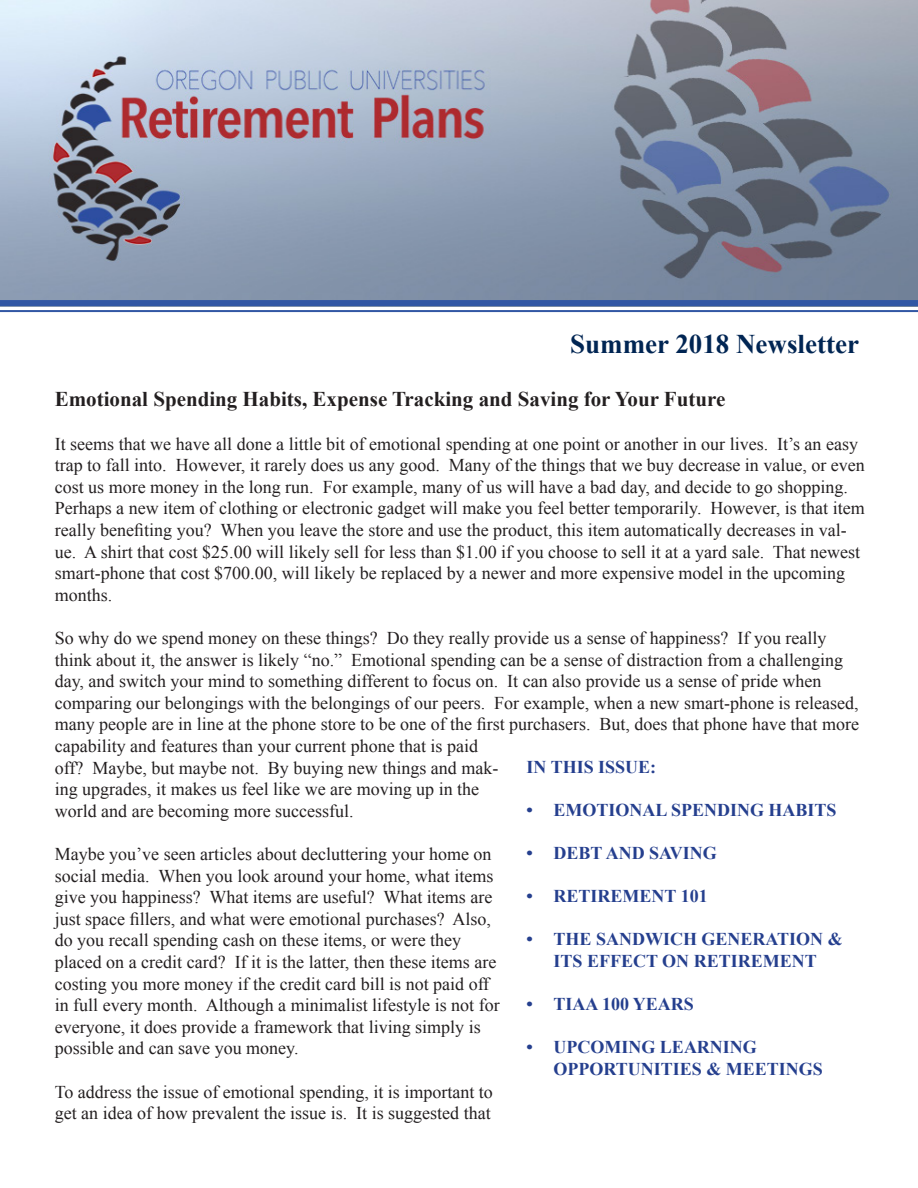
<style>
.page{position:relative;width:918px;height:1188px;background:#fff}
.page>*{position:absolute;margin:0;border:0;box-sizing:border-box;transform-origin:0 0}
.t1{font:700 27px "Times New Roman";color:#002553}
.t2{font:700 21px "Times New Roman";color:#231f20}
.t3{font:18px/21.6px "Times New Roman";color:#231f20}
.t4{font:700 18px/21.6px "Times New Roman";color:#253f8e;text-align:center}
</style>
<div class="page">
<img style="left:0;top:0;width:918px;height:300px">
<div style="left:0;top:300px;width:918px;height:6px;background:#3257a4"></div>
<hr style="left:0;top:310px;width:918px;height:2px;background:#3257a4">
<p class="t1" style="left:570px;top:325px;width:290px">Summer 2018 Newsletter</p>
<p class="t2" style="left:55px;top:385px;width:672px">Emotional Spending Habits, Expense Tracking and Saving for Your Future</p>
<p class="t3" style="left:55px;top:433px;width:812px">It seems that we have all done a little bit of emotional spending at one point or another in our lives. It’s an easy trap to fall into. However, it rarely does us any good. Many of the things that we buy decrease in value, or even cost us more money in the long run. For example, many of us will have a bad day, and decide to go shopping.<br>Perhaps a new item of clothing or electronic gadget will make you feel better temporarily. However, is that item really benefiting you? When you leave the store and use the product, this item automatically decreases in val&shy;ue. A shirt that cost $25.00 will likely sell for less than $1.00 if you choose to sell it at a yard sale. That newest smart-phone that cost $700.00, will likely be replaced by a newer and more expensive model in the upcoming months.</p>
<p class="t3" style="left:55px;top:627px;width:806px">So why do we spend money on these things? Do they really provide us a sense of happiness? If you really think about it, the answer is likely “no.” Emotional spending can be a sense of distraction from a challenging day, and switch your mind to something different to focus on. It can also provide us a sense of pride when comparing our belongings with the belongings of our peers. For example, when a new smart-phone is released, many people are in line at the phone store to be one of the first purchasers. But, does that phone have that more capability and features than your current phone that is paid<br>off? Maybe, but maybe not. By buying new things and mak-<br>ing upgrades, it makes us feel like we are moving up in the<br>world and are becoming more successful.</p>
<p class="t3" style="left:55px;top:843px;width:446px">Maybe you’ve seen articles about decluttering your home on social media. When you look around your home, what items give you happiness? What items are useful? What items are just space fillers, and what were emotional purchases? Also, do you recall spending cash on these items, or were they placed on a credit card? If it is the latter, then these items are costing you more money if the credit card bill is not paid off in full every month. Although a minimalist lifestyle is not for everyone, it does provide a framework that living simply is possible and can save you money.</p>
<p class="t3" style="left:55px;top:1081px;width:440px">To address the issue of emotional spending, it is important to get an idea of how prevalent the issue is. It is suggested that</p>
<p class="t4" style="left:526px;top:755px;width:131px">IN THIS ISSUE:</p>
<p class="t4" style="left:526px;top:798px;width:312px">• EMOTIONAL SPENDING HABITS</p>
<p class="t4" style="left:526px;top:842px;width:192px">• DEBT AND SAVING</p>
<p class="t4" style="left:526px;top:885px;width:183px">• RETIREMENT 101</p>
<p class="t4" style="left:526px;top:928px;width:318px">• THE SANDWICH GENERATION &amp;<br>ITS EFFECT ON RETIREMENT</p>
<p class="t4" style="left:526px;top:993px;width:169px">• TIAA 100 YEARS</p>
<p class="t4" style="left:554px;top:1036px;width:271px;text-align:left;text-indent:-27px">• UPCOMING LEARNING<br>OPPORTUNITIES &amp; MEETINGS</p>
</div>
